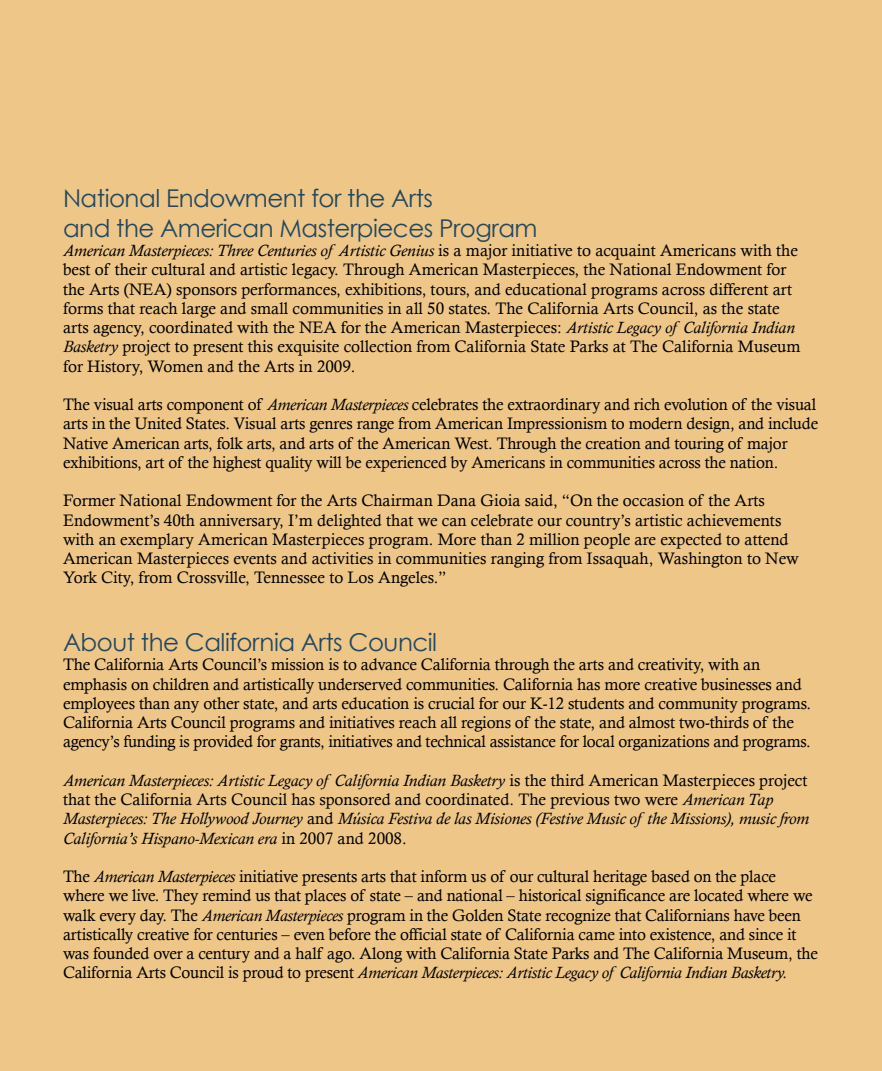
<style>
.page{position:relative;width:882px;height:1071px;background:#eec688}
.page>*{position:absolute;margin:0;border:0;box-sizing:border-box;transform-origin:0 0}
.t1{font:24.5px/29.4px "Century Gothic";letter-spacing:-.02em;color:#224860}
.t2{font:16.62px/19.2px "Calisto";letter-spacing:-.01em;color:#000}
.t3{font:italic 16.62px/19.2px "Calisto";color:#000}
.s1{font-style:italic}
.s2{font-style:normal}
</style>
<div class="page">
<h1 class="t1" style="left:63px;top:183px;width:476px">National Endowment for the Arts<br>and the American Masterpieces Program</h1>
<p class="t2" style="left:63px;top:241px;width:739px"><span class="s1">American Masterpieces: Three Centuries of Artistic Genius</span> is a major initiative to acquaint Americans with the best of their cultural and artistic legacy. Through American Masterpieces, the National Endowment for the Arts (NEA) sponsors performances, exhibitions, tours, and educational programs across different art forms that reach large and small communities in all 50 states. The California Arts Council, as the state arts agency, coordinated with the NEA for the American Masterpieces: <span class="s1">Artistic Legacy of California Indian Basketry</span> project to present this exquisite collection from California State Parks at The California Museum for History, Women and the Arts in 2009.</p>
<p class="t2" style="left:63px;top:395px;width:757px">The visual arts component of <span class="s1">American Masterpieces</span> celebrates the extraordinary and rich evolution of the visual arts in the United States. Visual arts genres range from American Impressionism to modern design, and include Native American arts, folk arts, and arts of the American West. Through the creation and touring of major exhibitions, art of the highest quality will be experienced by Americans in communities across the nation.</p>
<p class="t2" style="left:63px;top:491px;width:737px">Former National Endowment for the Arts Chairman Dana Gioia said, “On the occasion of the Arts Endowment’s 40th anniversary, I’m delighted that we can celebrate our country’s artistic achievements with an exemplary American Masterpieces program. More than 2 million people are expected to attend American Masterpieces events and activities in communities ranging from Issaquah, Washington to New York City, from Crossville, Tennessee to Los Angeles.”</p>
<h1 class="t1" style="left:63px;top:627px;width:376px">About the California Arts Council</h1>
<p class="t2" style="left:63px;top:655px;width:750px">The California Arts Council’s mission is to advance California through the arts and creativity, with an emphasis on children and artistically underserved communities. California has more creative businesses and employees than any other state, and arts education is crucial for our K-12 students and community programs.<br>California Arts Council programs and initiatives reach all regions of the state, and almost two-thirds of the agency’s funding is provided for grants, initiatives and technical assistance for local organizations and programs.</p>
<p class="t3" style="left:63px;top:771px;width:748px">American Masterpieces: Artistic Legacy of California Indian Basketry <span class="s2">is the third American Masterpieces project that the California Arts Council has sponsored and coordinated. The previous two were</span> American Tap Masterpieces: The Hollywood Journey <span class="s2">and</span> Música Festiva de las Misiones (Festive Music of the Missions), music from California’s Hispano-Mexican era <span class="s2">in 2007 and 2008.</span></p>
<p class="t2" style="left:63px;top:867px;width:756px">The <span class="s1">American Masterpieces</span> initiative presents arts that inform us of our cultural heritage based on the place where we live. They remind us that places of state – and national – historical significance are located where we walk every day. The <span class="s1">American Masterpieces</span> program in the Golden State recognize that Californians have been artistically creative for centuries – even before the official state of California came into existence, and since it was founded over a century and a half ago. Along with California State Parks and The California Museum, the California Arts Council is proud to present <span class="s1">American Masterpieces: Artistic Legacy of California Indian Basketry.</span></p>
</div>
